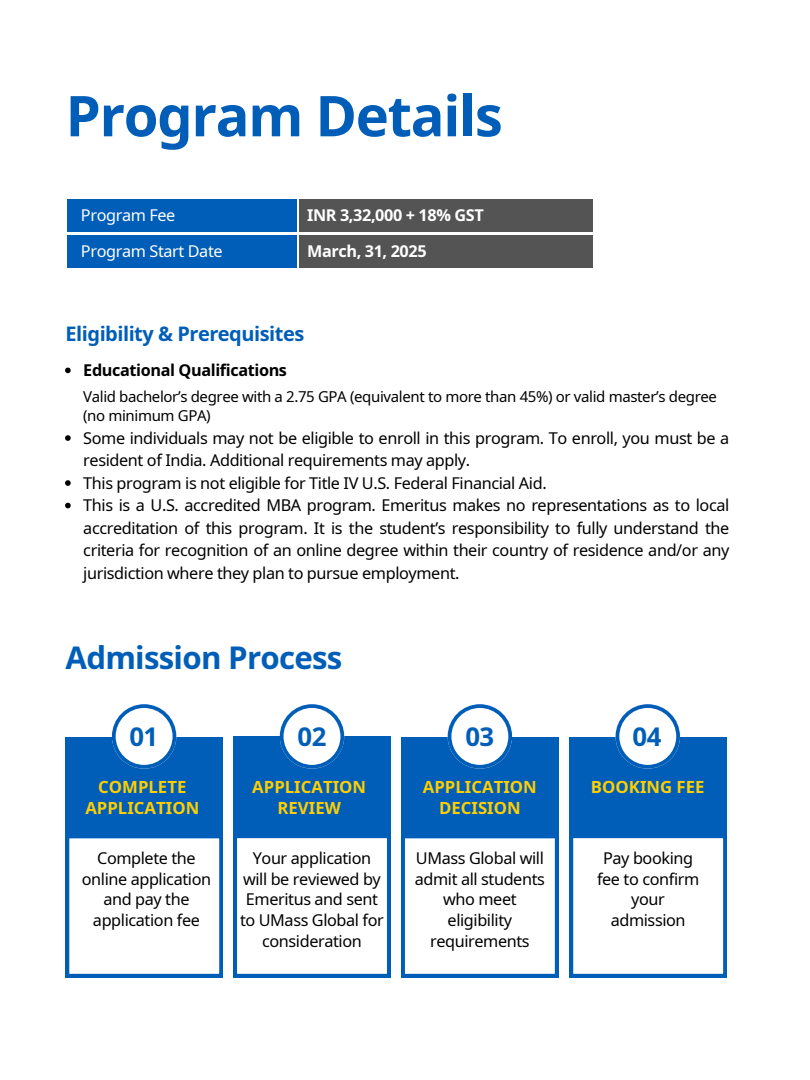
<style>
.page{position:relative;width:810px;height:1080px;background:#fff}
.page>*{position:absolute;margin:0;border:0;box-sizing:border-box;transform-origin:0 0}
.t1{font:700 56.25px "Noto Sans";letter-spacing:-.025em;color:#005eb8}
.t2{font:700 31.25px "Noto Sans";letter-spacing:-.025em;color:#005eb8}
.t3{font:700 25.75px "Noto Sans";letter-spacing:-.025em;color:#005eb8}
.t4{font:700 20px "Noto Sans";letter-spacing:-.025em;color:#005eb8}
.t5{font:700 16.75px/21.2px "Noto Sans";color:#ffce00;text-align:center}
.t6{font:16.25px/20.6px "Noto Sans";letter-spacing:-.025em;color:#000;text-align:center}
.t7{font:700 16.25px "Noto Sans";letter-spacing:-.025em;color:#fff}
.t8{font:16.25px "Noto Sans";letter-spacing:-.025em;color:#fff}
.t9{font:700 16.25px "Noto Sans";letter-spacing:-.025em;color:#000}
.t10{font:15px/18.8px "Noto Sans";letter-spacing:-.025em;color:#000}
</style>
<div class="page">
<div style="left:67px;top:200px;width:229px;height:32px;background:#005eb8"></div>
<div style="left:67px;top:235px;width:229px;height:32px;background:#005eb8"></div>
<div style="left:300px;top:200px;width:293px;height:32px;background:#545454"></div>
<div style="left:300px;top:235px;width:293px;height:32px;background:#545454"></div>
<div style="left:233px;top:736px;width:158px;height:99px;background:#005eb8"></div>
<svg style="left:233px;top:835px;width:158px;height:143px"></svg>
<div style="left:66px;top:737px;width:157px;height:98px;background:#005eb8"></div>
<svg style="left:66px;top:835px;width:157px;height:143px"></svg>
<svg style="left:112px;top:704px;width:64px;height:65px"></svg>
<svg style="left:280px;top:704px;width:64px;height:65px"></svg>
<div style="left:401px;top:737px;width:157px;height:98px;background:#005eb8"></div>
<svg style="left:401px;top:835px;width:158px;height:143px"></svg>
<svg style="left:448px;top:704px;width:64px;height:65px"></svg>
<div style="left:569px;top:737px;width:158px;height:97px;background:#005eb8"></div>
<svg style="left:616px;top:704px;width:64px;height:65px"></svg>
<svg style="left:569px;top:834px;width:158px;height:144px"></svg>
<svg style="left:65px;top:368px;width:6px;height:5px"></svg>
<svg style="left:65px;top:435px;width:6px;height:6px"></svg>
<svg style="left:65px;top:480px;width:6px;height:6px"></svg>
<svg style="left:65px;top:503px;width:6px;height:5px"></svg>
<h1 class="t1" style="left:66px;top:76px;width:439px">Program Details</h1>
<h6 class="t8" style="left:81px;top:204px;width:96px">Program Fee</h6>
<h6 class="t8" style="left:81px;top:239px;width:143px">Program Start Date</h6>
<h4 class="t7" style="left:307px;top:204px;width:178px">INR 3,32,000 + 18% GST</h4>
<h5 class="t7" style="left:307px;top:239px;width:121px">March, 31, 2025</h5>
<p class="t4" style="left:66px;top:320px;width:240px">Eligibility &amp; Prerequisites</p>
<h4 class="t9" style="left:83px;top:359px;width:205px">Educational Qualifications</h4>
<h6 class="t10" style="left:83px;top:387px;width:635px">Valid bachelor’s degree with a 2.75 GPA (equivalent to more than 45%) or valid master’s degree (no minimum GPA)</h6>
<h6 class="t6" style="left:83px;top:426px;width:648px;line-height:22.5px;text-align:left">Some individuals may not be eligible to enroll in this program. To enroll, you must be a resident of India. Additional requirements may apply.</h6>
<p class="t6" style="left:83px;top:472px;width:465px">This program is not eligible for Title IV U.S. Federal Financial Aid.</p>
<h4 class="t6" style="left:83px;top:494px;width:648px;line-height:22.5px;text-align:justify">This is a U.S. accredited MBA program. Emeritus makes no representations as to local accreditation of this program. It is the student’s responsibility to fully understand the criteria for recognition of an online degree within their country of residence and/or any jurisdiction where they plan to pursue employment.</h4>
<h3 class="t2" style="left:66px;top:635px;width:278px">Admission Process</h3>
<h4 class="t3" style="left:129px;top:718px;width:30px">01</h4>
<h6 class="t3" style="left:298px;top:718px;width:30px">02</h6>
<p class="t3" style="left:465px;top:718px;width:30px">03</p>
<h4 class="t3" style="left:633px;top:718px;width:30px">04</h4>
<p class="t5" style="left:85px;top:776px;width:115px">COMPLETE<br>APPLICATION</p>
<p class="t5" style="left:252px;top:776px;width:115px">APPLICATION<br>REVIEW</p>
<p class="t6" style="left:82px;top:847px;width:131px">Complete the online application and pay the application fee</p>
<h6 class="t6" style="left:240px;top:847px;width:145px">Your application will be reviewed by<br>Emeritus and sent to UMass Global for consideration</h6>
<p class="t5" style="left:423px;top:776px;width:115px">APPLICATION<br>DECISION</p>
<p class="t6" style="left:415px;top:847px;width:132px">UMass Global will admit all students who meet eligibility requirements</p>
<h2 class="t5" style="left:591px;top:776px;width:115px">BOOKING FEE</h2>
<p class="t6" style="left:597px;top:847px;width:104px">Pay booking fee to confirm your admission</p>
</div>
